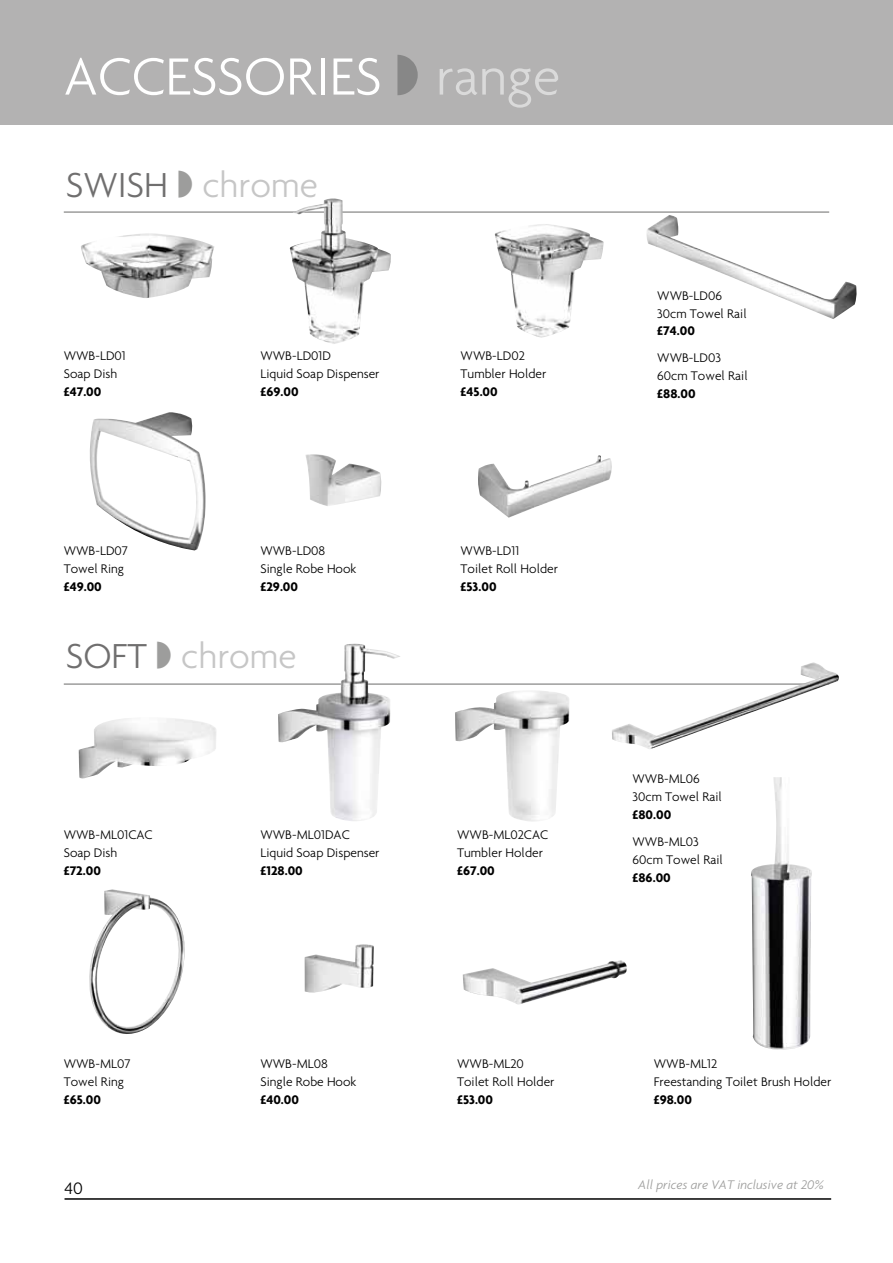
<style>
.page{position:relative;width:893px;height:1263px;background:#fff}
.page>*{position:absolute;margin:0;border:0;box-sizing:border-box;transform-origin:0 0}
.t1{font:300 56.55px "Agenda";color:#fff}
.t2{font:300 37.5px "Agenda";color:#c6c6c6}
.t3{font:300 18px "Agenda";color:#000}
.t4{font:300 13.5px/18px "Agenda";color:#000}
.t5{font:700 13.5px "Agenda";color:#000}
.t6{font:italic 300 13.5px "Agenda";color:#9d9d9c}
.s1{color:#878787}
.s2{color:#dadada}
.s3{color:#706f6f}
.s4{color:#9d9d9c}
</style>
<div class="page">
<hr style="left:65px;top:1198px;width:766px;height:2px;background:#000">
<div style="left:0;top:0;width:893px;height:125px;background:#b3b2b2"></div>
<hr style="left:64px;top:211px;width:765px;height:2px;background:#9d9d9c">
<img style="left:81px;top:233px;width:133px;height:65px">
<img style="left:289px;top:198px;width:103px;height:146px">
<img style="left:646px;top:215px;width:211px;height:104px">
<img style="left:494px;top:224px;width:110px;height:114px">
<img style="left:89px;top:412px;width:117px;height:138px">
<img style="left:305px;top:454px;width:77px;height:52px">
<img style="left:478px;top:455px;width:134px;height:63px">
<hr style="left:64px;top:683px;width:765px;height:2px;background:#9d9d9c">
<img style="left:79px;top:718px;width:137px;height:61px">
<img style="left:278px;top:644px;width:123px;height:177px">
<img style="left:455px;top:691px;width:115px;height:131px">
<img style="left:612px;top:662px;width:227px;height:87px">
<img style="left:89px;top:889px;width:96px;height:145px">
<img style="left:305px;top:944px;width:69px;height:49px">
<img style="left:463px;top:960px;width:164px;height:45px">
<img style="left:751px;top:777px;width:61px;height:273px">
<h1 class="t1" style="left:64px;top:43px;width:498px">ACCESSORIES <span class="s1">◗</span> <span class="s2">range</span></h1>
<h2 class="t2" style="left:66px;top:163px;width:253px"><span class="s3">SWISH</span> <span class="s4">◗</span> chrome</h2>
<p class="t4" style="left:64px;top:346px;width:64px">WWB-LD01<br>Soap Dish</p>
<p class="t5" style="left:64px;top:383px;width:39px">£47.00</p>
<p class="t4" style="left:64px;top:541px;width:66px">WWB-LD07<br>Towel Ring</p>
<p class="t5" style="left:64px;top:578px;width:40px">£49.00</p>
<p class="t4" style="left:260px;top:346px;width:121px">WWB-LD01D<br>Liquid Soap Dispenser</p>
<p class="t5" style="left:260px;top:383px;width:40px">£69.00</p>
<p class="t4" style="left:260px;top:541px;width:97px">WWB-LD08<br>Single Robe Hook</p>
<p class="t5" style="left:260px;top:578px;width:39px">£29.00</p>
<h2 class="t2" style="left:66px;top:634px;width:232px"><span class="s3">SOFT</span> <span class="s4">◗</span> chrome</h2>
<p class="t4" style="left:64px;top:825px;width:90px">WWB-ML01CAC<br>Soap Dish</p>
<p class="t5" style="left:64px;top:862px;width:39px">£72.00</p>
<p class="t4" style="left:64px;top:1055px;width:68px">WWB-ML07<br>Towel Ring</p>
<p class="t5" style="left:64px;top:1092px;width:39px">£65.00</p>
<p class="t4" style="left:260px;top:825px;width:121px">WWB-ML01DAC<br>Liquid Soap Dispenser</p>
<p class="t5" style="left:260px;top:862px;width:44px">£128.00</p>
<p class="t4" style="left:260px;top:1055px;width:97px">WWB-ML08<br>Single Robe Hook</p>
<p class="t5" style="left:260px;top:1092px;width:40px">£40.00</p>
<p class="t4" style="left:461px;top:346px;width:87px">WWB-LD02<br>Tumbler Holder</p>
<p class="t5" style="left:461px;top:383px;width:39px">£45.00</p>
<p class="t4" style="left:461px;top:541px;width:99px">WWB-LD11<br>Toilet Roll Holder</p>
<p class="t5" style="left:461px;top:578px;width:37px">£53.00</p>
<p class="t4" style="left:457px;top:825px;width:93px">WWB-ML02CAC<br>Tumbler Holder</p>
<p class="t5" style="left:457px;top:862px;width:39px">£67.00</p>
<p class="t4" style="left:457px;top:1055px;width:99px">WWB-ML20<br>Toilet Roll Holder</p>
<p class="t5" style="left:457px;top:1092px;width:37px">£53.00</p>
<p class="t4" style="left:657px;top:286px;width:91px">WWB-LD06<br>30cm Towel Rail</p>
<p class="t5" style="left:657px;top:323px;width:39px">£74.00</p>
<p class="t4" style="left:657px;top:348px;width:92px">WWB-LD03<br>60cm Towel Rail</p>
<p class="t5" style="left:657px;top:385px;width:40px">£88.00</p>
<p class="t4" style="left:632px;top:770px;width:91px">WWB-ML06<br>30cm Towel Rail</p>
<p class="t5" style="left:632px;top:807px;width:40px">£80.00</p>
<p class="t4" style="left:632px;top:832px;width:92px">WWB-ML03<br>60cm Towel Rail</p>
<p class="t5" style="left:632px;top:869px;width:40px">£86.00</p>
<p class="t4" style="left:654px;top:1055px;width:179px">WWB-ML12<br>Freestanding Toilet Brush Holder</p>
<p class="t5" style="left:654px;top:1091px;width:40px">£98.00</p>
<h3 class="t3" style="left:65px;top:1177px;width:20px">40</h3>
<p class="t6" style="left:638px;top:1177px;width:187px">All prices are VAT inclusive at 20%</p>
</div>
